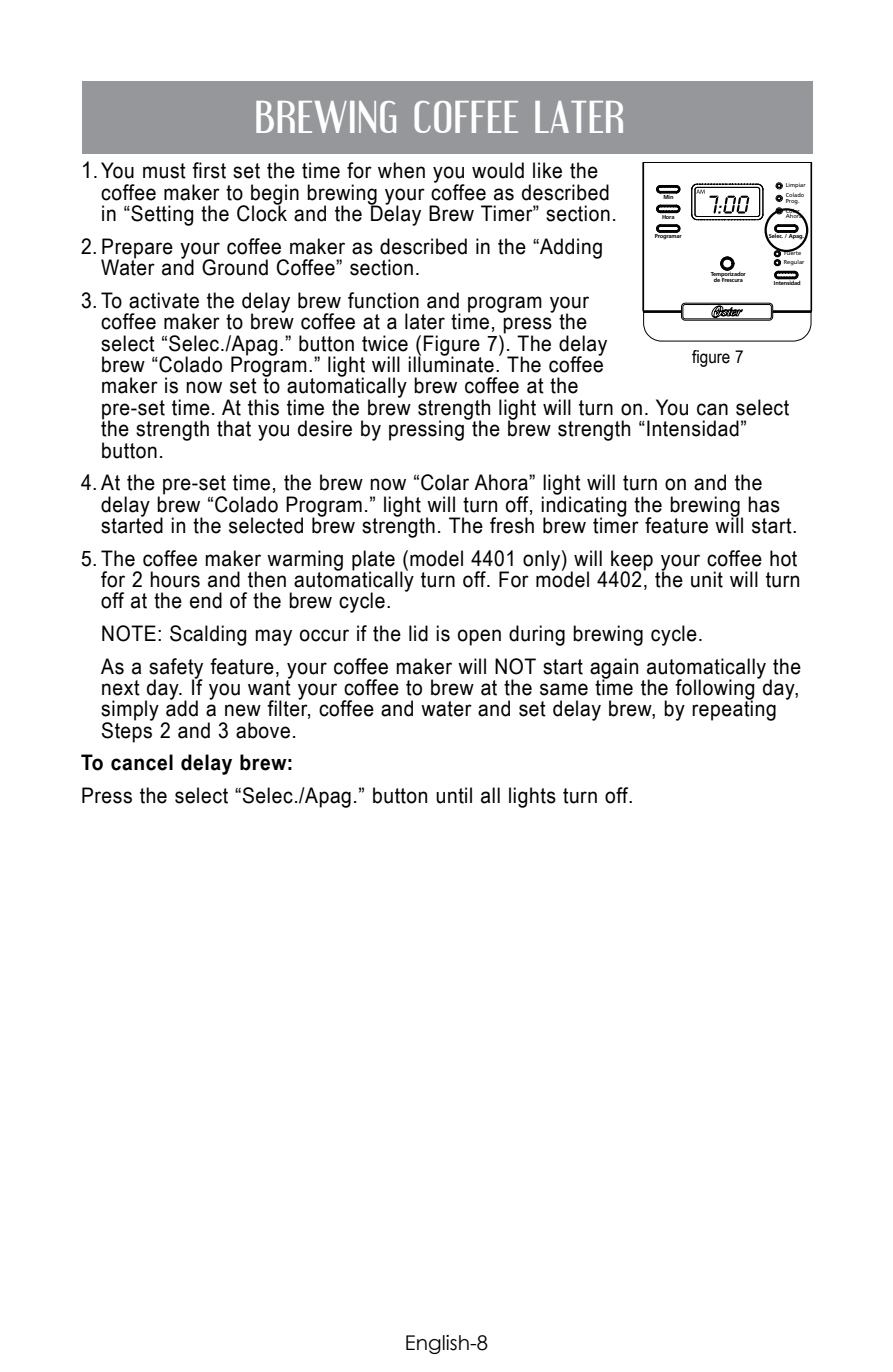
<style>
.page{position:relative;width:893px;height:1372px;background:#fff}
.page>*{position:absolute;margin:0;border:0;box-sizing:border-box;transform-origin:0 0}
.t1{font:40.5px "Engebrechtre";letter-spacing:.04em;color:#fff}
.t2{font:21.38px/21.4px "Arial Narrow";letter-spacing:.025em;color:#000;scale:1.1 1}
.t3{font:700 21.38px "Arial Narrow";letter-spacing:.025em;color:#000;scale:1.1 1}
.t4{font:20.25px "Century Gothic";color:#000}
.t5{font:17.78px "Arial Narrow";color:#000;scale:1.05 1}
.t6{font:700 5.62px/5.6px "Frutiger";letter-spacing:-.025em;color:#000;text-align:center}
.t7{font:5.62px/5.4px "Frutiger";color:#000}
.s1{font-size:22.5px}
</style>
<div class="page">
<div style="left:82px;top:81px;width:731px;height:72px;background:#95979a"></div>
<hr style="left:811px;top:162px;width:1px;height:149px;background:#000">
<svg style="left:643px;top:162px;width:168px;height:179px"></svg>
<div style="left:764px;top:208px;width:44px;height:44px;border:2px solid #000;border-radius:50%"></div>
<h1 class="t1" style="left:255px;top:93px;width:371px">BREWING COFFEE LATER</h1>
<p class="t2" style="left:101px;top:159px;width:470px;text-indent:-20px"><span class="s1">1</span>.You must first set the time for when you would like the coffee maker to begin brewing your coffee as described in “Setting the Clock and the Delay Brew Timer” section.</p>
<p class="t2" style="left:101px;top:235px;width:458px;text-indent:-20px">2. Prepare your coffee maker as described in the “Adding<br>Water and Ground Coffee” section.</p>
<p class="t2" style="left:101px;top:289px;width:627px;text-indent:-20px">3. To activate the delay brew function and program your<br>coffee maker to brew coffee at a later time, press the<br>select “Selec./Apag.” button twice (Figure 7). The delay<br>brew “Colado Program.” light will illuminate. The coffee<br>maker is now set to automatically brew coffee at the<br>pre-set time. At this time the brew strength light will turn on. You can select the strength that you desire by pressing the brew strength “Intensidad” button.</p>
<p class="t2" style="left:101px;top:471px;width:634px;text-indent:-20px">4. At the pre-set time, the brew now “Colar Ahora” light will turn on and the delay brew “Colado Program.” light will turn off, indicating the brewing has started in the selected brew strength. The fresh brew timer feature will start.</p>
<p class="t2" style="left:101px;top:546px;width:637px;text-indent:-20px">5. The coffee maker warming plate (model 4401 only) will keep your coffee hot for 2 hours and then automatically turn off. For model 4402, the unit will turn off at the end of the brew cycle.</p>
<p class="t2" style="left:101px;top:616px;width:638px;line-height:32.6px">NOTE: Scalding may occur if the lid is open during brewing cycle.<br>As a safety feature, your coffee maker will NOT start again automatically the</p>
<p class="t2" style="left:101px;top:676px;width:636px">next day. If you want your coffee to brew at the same time the following day, simply add a new filter, coffee and water and set delay brew, by repeating<br>Steps 2 and 3 above.</p>
<p class="t3" style="left:81px;top:746px;width:195px">To cancel delay brew:</p>
<p class="t2" style="left:81px;top:784px;width:504px">Press the select “Selec./Apag.” button until all lights turn off.</p>
<p class="t7" style="left:786px;top:183px;width:21px">Limpiar</p>
<p class="t7" style="left:786px;top:193px;width:20px">Colado<br>Prog.</p>
<p class="t7" style="left:786px;top:208px;width:18px">Colar<br>Ahora</p>
<p class="t7" style="left:784px;top:249px;width:22px;line-height:9px">Fuerte<br>Regular</p>
<p class="t6" style="left:663px;top:194px;width:12px">Min</p>
<p class="t6" style="left:662px;top:214px;width:14px">Hora</p>
<p class="t6" style="left:769px;top:233px;width:36px">Selec. / Apag.</p>
<p class="t6" style="left:655px;top:233px;width:28px">Programar</p>
<p class="t6" style="left:711px;top:271px;width:36px">Temporizador de Frescura</p>
<p class="t6" style="left:774px;top:280px;width:28px">Intensidad</p>
<p class="t5" style="left:692px;top:344px;width:50px">figure 7</p>
<p class="t4" style="left:405px;top:1330px;width:85px">English-8</p>
</div>
